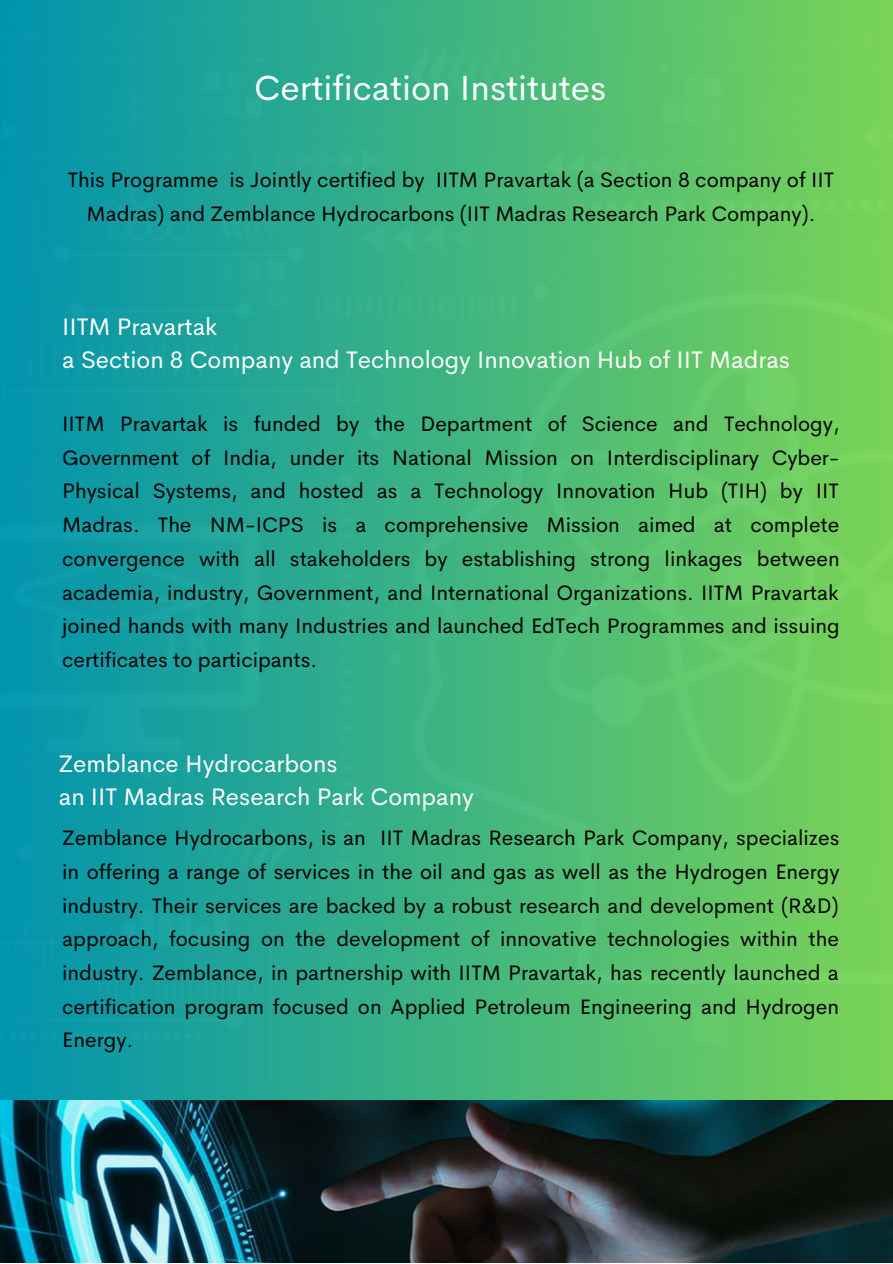
<style>
.page{position:relative;width:893px;height:1264px;background:#fff}
.page>*{position:absolute;margin:0;border:0;box-sizing:border-box;transform-origin:0 0}
.t1{font:35.1px "Cerebri Sans";color:#fbffff}
.t2{font:24px "Cerebri Sans";color:#fff}
.t3{font:21px/33.8px "Cerebri Sans";color:#000;text-align:justify}
</style>
<div class="page">
<img style="left:0;top:0;width:892px;height:1100px">
<img style="left:0;top:1100px;width:892px;height:162px">
<p class="t1" style="left:254px;top:65px;width:354px">Certification Institutes</p>
<p class="t3" style="left:68px;top:163px;width:767px;text-align:center">This Programme is Jointly certified by IITM Pravartak (a Section 8 company of IIT<br>Madras) and Zemblance Hydrocarbons (IIT Madras Research Park Company).</p>
<p class="t2" style="left:62px;top:311px;width:157px">IITM Pravartak</p>
<p class="t2" style="left:62px;top:344px;width:729px">a Section 8 Company and Technology Innovation Hub of IIT Madras</p>
<p class="t3" style="left:62px;top:406px;width:779px">IITM Pravartak is funded by the Department of Science and Technology, Government of India, under its National Mission on Interdisciplinary Cyber-Physical Systems, and hosted as a Technology Innovation Hub (TIH) by IIT Madras. The NM-ICPS is a comprehensive Mission aimed at complete convergence with all stakeholders by establishing strong linkages between academia, industry, Government, and International Organizations. IITM Pravartak joined hands with many Industries and launched EdTech Programmes and issuing certificates to participants.</p>
<p class="t2" style="left:59px;top:748px;width:280px">Zemblance Hydrocarbons</p>
<p class="t2" style="left:59px;top:781px;width:416px">an IIT Madras Research Park Company</p>
<p class="t3" style="left:62px;top:820px;width:778px">Zemblance Hydrocarbons, is an IIT Madras Research Park Company, specializes in offering a range of services in the oil and gas as well as the Hydrogen Energy industry. Their services are backed by a robust research and development (R&amp;D) approach, focusing on the development of innovative technologies within the industry. Zemblance, in partnership with IITM Pravartak, has recently launched a certification program focused on Applied Petroleum Engineering and Hydrogen Energy.</p>
</div>
